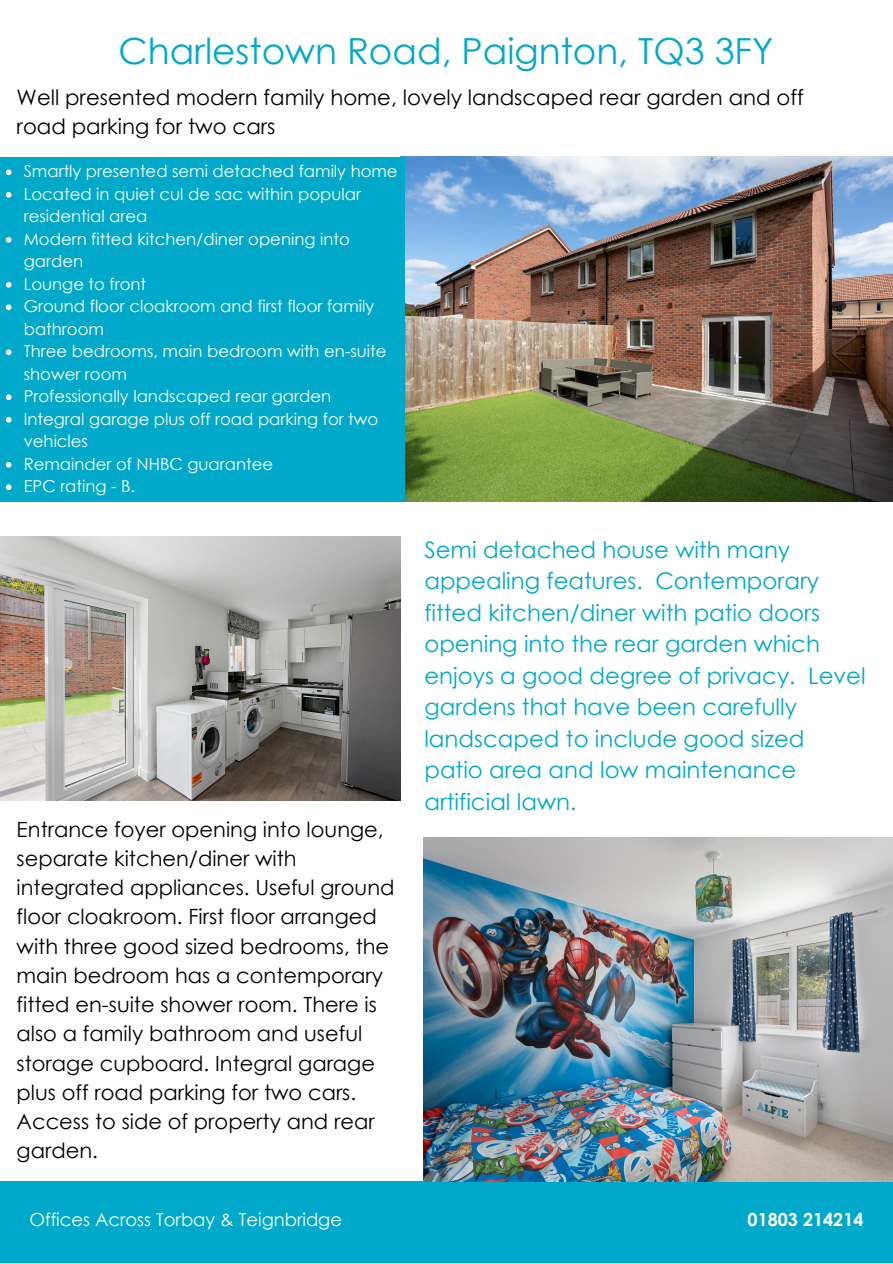
<style>
.page{position:relative;width:893px;height:1264px;background:#fff}
.page>*{position:absolute;margin:0;border:0;box-sizing:border-box;transform-origin:0 0}
.t1{font:36px "Century Gothic";color:#00a9ca}
.t2{font:22.8px/31.5px "Century Gothic";color:#00a9ca}
.t3{font:21.3px/29.2px "Century Gothic";color:#000}
.t4{font:21px/29.2px "Century Gothic";color:#000}
.t5{font:18px "Century Gothic";color:#fff}
.t6{font:700 18px "Century Gothic";color:#fff}
.t7{font:16.5px/22.5px "Century Gothic";color:#fff}
</style>
<div class="page">
<img style="left:404px;top:157px;width:488px;height:344px">
<div style="left:0;top:1181px;width:892px;height:81px;background:#00a9ca"></div>
<div style="left:0;top:157px;width:404px;height:344px;background:#00a9ca"></div>
<img style="left:0;top:536px;width:400px;height:264px">
<img style="left:423px;top:837px;width:469px;height:344px">
<svg style="left:6px;top:169px;width:5px;height:6px"></svg>
<svg style="left:6px;top:192px;width:5px;height:6px"></svg>
<svg style="left:6px;top:237px;width:5px;height:6px"></svg>
<svg style="left:6px;top:282px;width:5px;height:5px"></svg>
<svg style="left:6px;top:304px;width:5px;height:6px"></svg>
<svg style="left:6px;top:349px;width:5px;height:6px"></svg>
<svg style="left:6px;top:394px;width:5px;height:6px"></svg>
<svg style="left:6px;top:417px;width:5px;height:5px"></svg>
<svg style="left:6px;top:462px;width:5px;height:5px"></svg>
<svg style="left:6px;top:484px;width:5px;height:6px"></svg>
<p class="t1" style="left:118px;top:27px;width:656px">Charlestown Road, Paignton, TQ3 3FY</p>
<p class="t3" style="left:17px;top:82px;width:788px">Well presented modern family home, lovely landscaped rear garden and off road parking for two cars</p>
<p class="t7" style="left:24px;top:160px;width:375px">Smartly presented semi detached family home</p>
<p class="t7" style="left:24px;top:182px;width:339px">Located in quiet cul de sac within popular residential area</p>
<p class="t7" style="left:24px;top:227px;width:327px">Modern fitted kitchen/diner opening into garden</p>
<p class="t7" style="left:24px;top:272px;width:124px">Lounge to front</p>
<p class="t7" style="left:24px;top:294px;width:352px">Ground floor cloakroom and first floor family bathroom</p>
<p class="t7" style="left:24px;top:339px;width:364px">Three bedrooms, main bedroom with en-suite shower room</p>
<p class="t7" style="left:24px;top:384px;width:309px">Professionally landscaped rear garden</p>
<p class="t7" style="left:24px;top:407px;width:356px">Integral garage plus off road parking for two vehicles</p>
<p class="t7" style="left:24px;top:452px;width:251px">Remainder of NHBC guarantee</p>
<p class="t7" style="left:24px;top:474px;width:113px">EPC rating - B.</p>
<p class="t4" style="left:17px;top:813px;width:379px">Entrance foyer opening into lounge, separate kitchen/diner with integrated appliances. Useful ground floor cloakroom. First floor arranged with three good sized bedrooms, the main bedroom has a contemporary fitted en-suite shower room. There is also a family bathroom and useful storage cupboard. Integral garage plus off road parking for two cars.<br>Access to side of property and rear garden.</p>
<p class="t2" style="left:424px;top:533px;width:443px">Semi detached house with many appealing features. Contemporary fitted kitchen/diner with patio doors opening into the rear garden which enjoys a good degree of privacy. Level gardens that have been carefully landscaped to include good sized patio area and low maintenance artificial lawn.</p>
<p class="t5" style="left:29px;top:1208px;width:314px">Offices Across Torbay &amp; Teignbridge</p>
<p class="t6" style="left:747px;top:1208px;width:117px">01803 214214</p>
</div>
